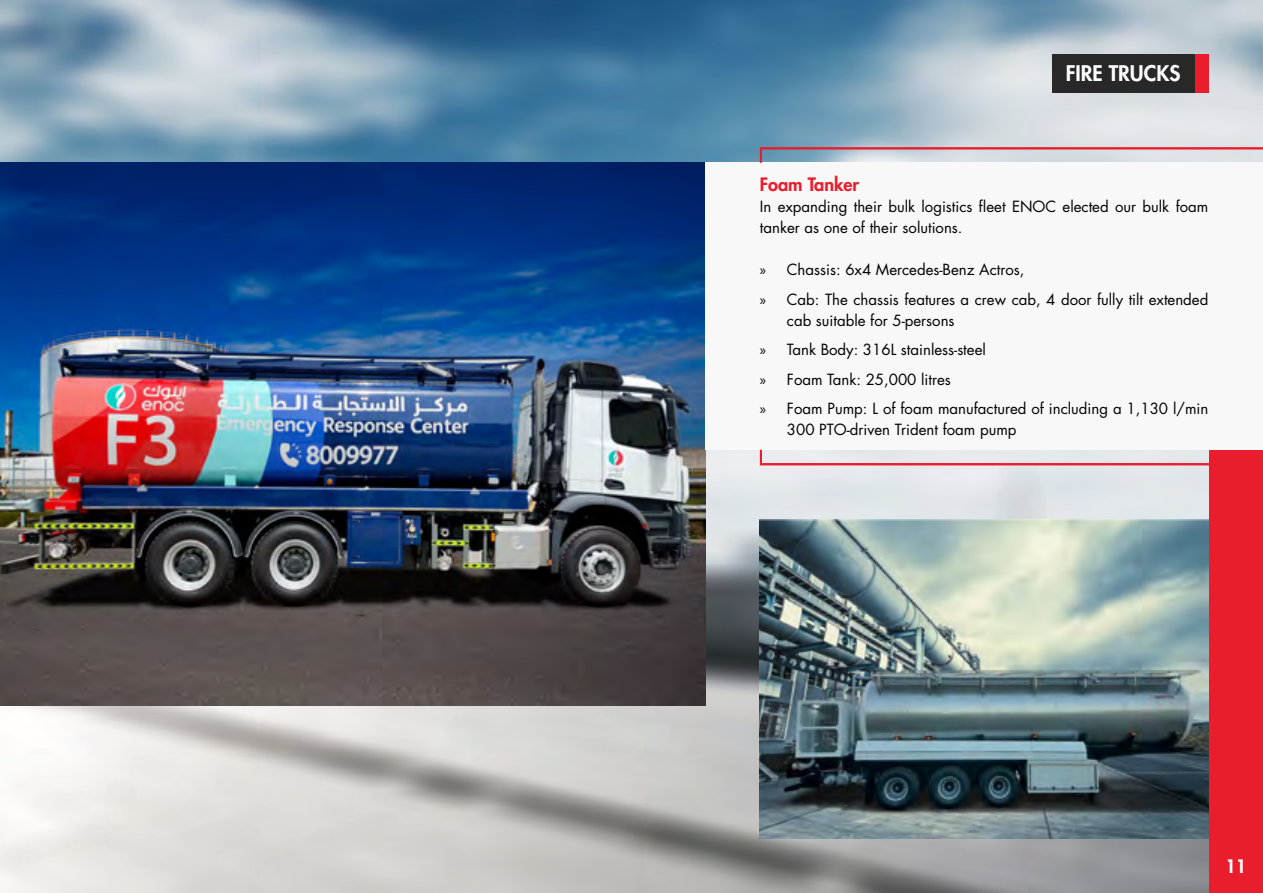
<style>
.page{position:relative;width:1263px;height:893px;background:#fff}
.page>*{position:absolute;margin:0;border:0;box-sizing:border-box;transform-origin:0 0}
.t1{font:800 21px "Futura Std";color:#fff}
.t2{font:800 18px "Futura Std";color:#ea1d2c}
.t3{font:800 18px "Futura Std";color:#fff}
.t4{font:15px/29.5px "Futura Std";color:#000}
.s1{font-family:"Myriad Pro"}
</style>
<div class="page">
<img style="left:0;top:0;width:1263px;height:893px">
<div style="left:1209px;top:247px;width:54px;height:646px;background:#ea1d2c"></div>
<div style="left:1052px;top:54px;width:157px;height:38px;background:#292829"></div>
<div style="left:1195px;top:54px;width:14px;height:38px;background:#ea1d2c"></div>
<img style="left:0;top:163px;width:706px;height:542px">
<div style="left:706px;top:163px;width:557px;height:287px;background:#f8f8f8"></div>
<svg style="left:760px;top:147px;width:503px;height:16px;background:#cfbac3"></svg>
<svg style="left:760px;top:450px;width:449px;height:15px;background:#e6cdd2"></svg>
<img style="left:760px;top:519px;width:449px;height:320px">
<h1 class="t1" style="left:1066px;top:60px;width:116px">FIRE TRUCKS</h1>
<p class="t2" style="left:760px;top:173px;width:101px">Foam Tanker</p>
<p class="t4" style="left:760px;top:196px;width:450px;line-height:21px">In expanding their bulk logistics fleet ENOC elected our bulk foam tanker as one of their solutions.</p>
<p class="t4" style="left:760px;top:255px;width:450px"><span class="s1">»</span> Chassis: 6x4 Mercedes-Benz Actros,<br><span class="s1">»</span> Cab: The chassis features a crew cab, 4 door fully tilt extended</p>
<p class="t4" style="left:760px;top:306px;width:450px;text-indent:27px">cab suitable for 5-persons<br><span class="s1">»</span> Tank Body: 316L stainless-steel<br><span class="s1">»</span> Foam Tank: 25,000 litres<br><span class="s1">»</span> Foam Pump: L of foam manufactured of including a 1,130 l/min</p>
<p class="t4" style="left:787px;top:415px;width:231px">300 PTO-driven Trident foam pump</p>
<p class="t3" style="left:1225px;top:855px;width:22px">11</p>
</div>
